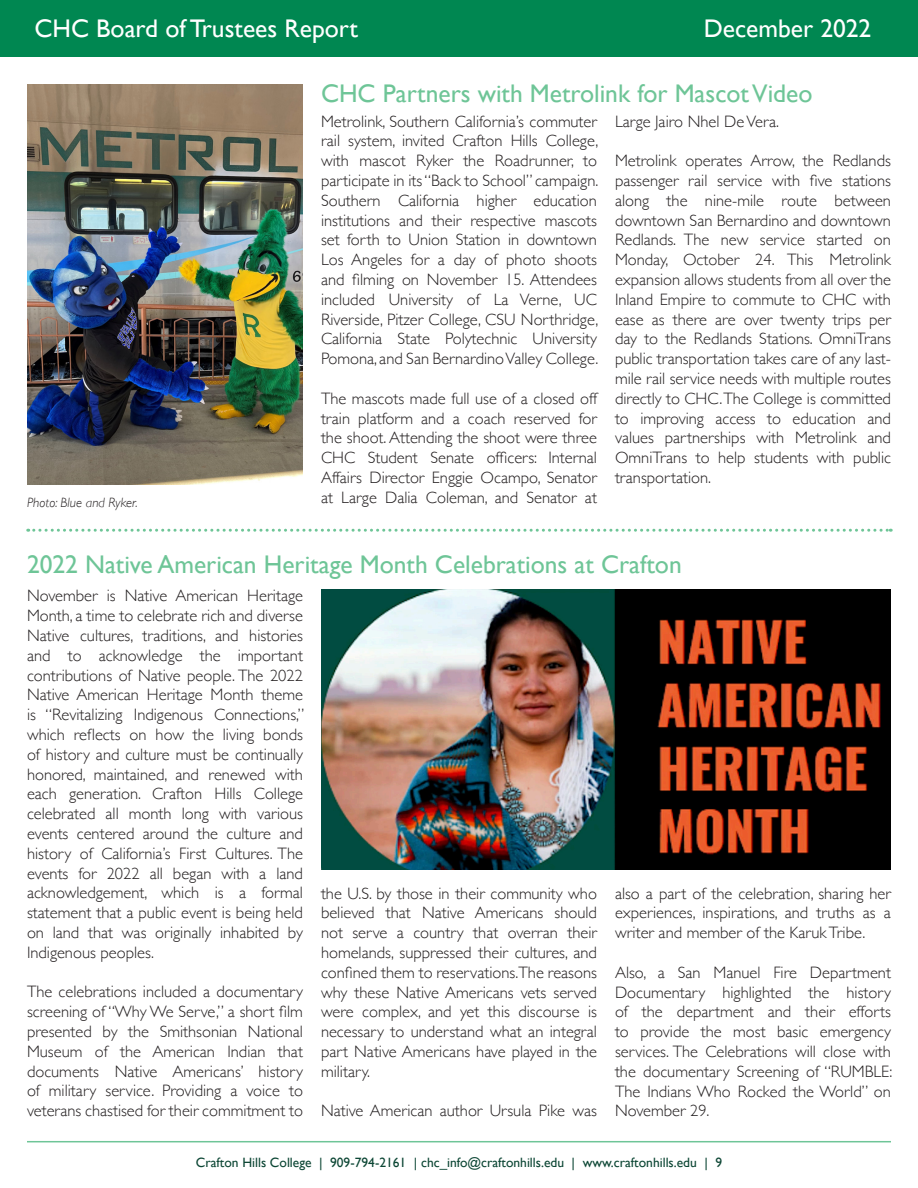
<style>
.page{position:relative;width:918px;height:1188px;background:#fff}
.page>*{position:absolute;margin:0;border:0;box-sizing:border-box;transform-origin:0 0}
.t1{font:25.5px "Gill Sans";color:#6ec597}
.t2{font:25.5px "Gill Sans";color:#fff}
.t3{font:300 16.5px/19.8px "Gill Sans";color:#231f20;text-align:justify}
.t4{font:13.5px "Gill Sans";color:#0c4634}
.t5{font:italic 300 13.5px "Gill Sans";color:#231f20}
</style>
<div class="page">
<img style="left:321px;top:590px;width:570px;height:280px">
<img style="left:27px;top:84px;width:276px;height:400px">
<hr style="left:27px;top:1141px;width:864px;height:1px;background:#6ec597">
<div style="left:0;top:0;width:918px;height:57px;background:#008751"></div>
<svg style="left:28px;top:529px;width:863px;height:3px"></svg>
<h1 class="t2" style="left:34px;top:14px;width:325px">CHC Board of Trustees Report</h1>
<h1 class="t2" style="left:704px;top:14px;width:169px">December 2022</h1>
<p class="t5" style="left:27px;top:495px;width:112px">Photo: Blue and Ryker.</p>
<p class="t1" style="left:321px;top:78px;width:493px">CHC Partners with Metrolink for Mascot Video</p>
<p class="t3" style="left:321px;top:110px;width:279px">Metrolink, Southern California’s commuter rail system, invited Crafton Hills College, with mascot Ryker the Roadrunner, to participate in its “Back to School” campaign.<br>Southern California higher education institutions and their respective mascots set forth to Union Station in downtown Los Angeles for a day of photo shoots and filming on November 15. Attendees included University of La Verne, UC Riverside, Pitzer College, CSU Northridge, California State Polytechnic University Pomona, and San Bernardino Valley College.</p>
<p class="t3" style="left:321px;top:388px;width:278px">The mascots made full use of a closed off train platform and a coach reserved for the shoot. Attending the shoot were three CHC Student Senate officers: Internal Affairs Director Enggie Ocampo, Senator at Large Dalia Coleman, and Senator at</p>
<p class="t3" style="left:615px;top:110px;width:166px">Large Jairo Nhel De Vera.</p>
<p class="t3" style="left:615px;top:150px;width:278px">Metrolink operates Arrow, the Redlands passenger rail service with five stations along the nine-mile route between downtown San Bernardino and downtown Redlands. The new service started on Monday, October 24. This Metrolink expansion allows students from all over the Inland Empire to commute to CHC with ease as there are over twenty trips per day to the Redlands Stations. OmniTrans public transportation takes care of any last&shy;mile rail service needs with multiple routes directly to CHC.The College is committed to improving access to education and values partnerships with Metrolink and OmniTrans to help students with public transportation.</p>
<p class="t1" style="left:27px;top:549px;width:656px">2022 Native American Heritage Month Celebrations at Crafton</p>
<p class="t3" style="left:27px;top:585px;width:279px">November is Native American Heritage Month, a time to celebrate rich and diverse Native cultures, traditions, and histories and to acknowledge the important contributions of Native people. The 2022<br>Native American Heritage Month theme is “Revitalizing Indigenous Connections,” which reflects on how the living bonds of history and culture must be continually honored, maintained, and renewed with each generation. Crafton Hills College celebrated all month long with various events centered around the culture and history of California’s First Cultures. The events for 2022 all began with a land acknowledgement, which is a formal statement that a public event is being held on land that was originally inhabited by Indigenous peoples.</p>
<p class="t3" style="left:27px;top:981px;width:278px">The celebrations included a documentary screening of “Why We Serve,” a short film presented by the Smithsonian National Museum of the American Indian that documents Native Americans’ history of military service. Providing a voice to veterans chastised for their commitment to</p>
<p class="t3" style="left:321px;top:882px;width:278px">the U.S. by those in their community who believed that Native Americans should not serve a country that overran their homelands, suppressed their cultures, and confined them to reservations.The reasons why these Native Americans vets served were complex, and yet this discourse is necessary to understand what an integral part Native Americans have played in the military.</p>
<p class="t3" style="left:321px;top:1100px;width:277px">Native American author Ursula Pike was</p>
<p class="t3" style="left:615px;top:882px;width:278px">also a part of the celebration, sharing her experiences, inspirations, and truths as a writer and member of the Karuk Tribe.</p>
<p class="t3" style="left:615px;top:962px;width:279px">Also, a San Manuel Fire Department Documentary highlighted the history of the department and their efforts to provide the most basic emergency services. The Celebrations will close with the documentary Screening of “RUMBLE:<br>The Indians Who Rocked the World” on November 29.</p>
<p class="t4" style="left:196px;top:1155px;width:528px">Crafton Hills College | 909-794-2161 | chc_info@craftonhills.edu | www.craftonhills.edu | 9</p>
</div>
